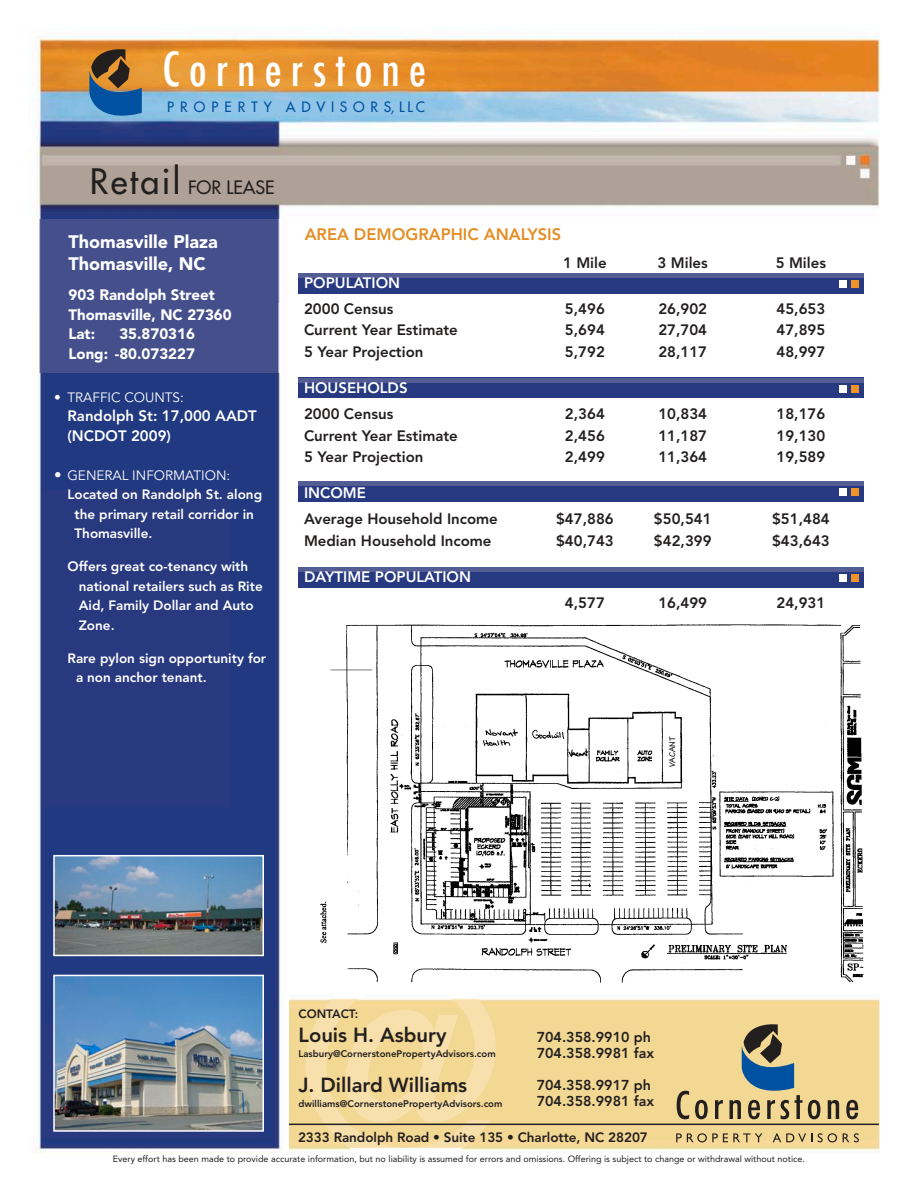
<style>
.page{position:relative;width:918px;height:1188px;background:#fff}
.page>*{position:absolute;margin:0;border:0;box-sizing:border-box;transform-origin:0 0}
.t1{font:500 condensed 45.75px "Futura";letter-spacing:.2em;color:#fff}
.t2{font:800 20.25px "Avenir";color:#231f1f}
.t3{font:900 18px "Avenir";color:#fff}
.t4{font:18px "Futura";color:#231f1f}
.t5{font:800 16.5px "Avenir";color:#e48e25}
.t6{font:800 15px "Avenir";color:#231f1f}
.t7{font:800 15px "Avenir";color:#fff}
.t8{font:900 15px "Avenir";color:#fff}
.t9{font:800 14.25px "Avenir";color:#231f1f}
.t10{font:13.95px "Futura";letter-spacing:.41em;color:#0051a0}
.t11{font:800 13.5px/19.5px "Avenir";color:#fff}
.t12{font:800 13.5px "Avenir";letter-spacing:-.005em;color:#231f1f}
.t13{font:13.5px "Avenir";color:#fff}
.t14{font:800 12px "Avenir";color:#231f1f}
.t15{font:800 9.6px "Avenir";color:#231f1f}
.t16{font:9px "Avenir";color:#231f1f}
.t17{font:700 9px "Tekton Pro";color:#231f1f}
.s1{font-size:34.2px}
.s2{font-weight:800}
.s3{font-weight:800;font-size:15px}
</style>
<div class="page">
<img style="left:29px;top:29px;width:851px;height:1124px">
<hr style="left:285px;top:996px;width:4px;height:162px;background:#fff">
<div style="left:299px;top:273px;width:565px;height:21px;background:#273980"></div>
<div style="left:299px;top:273px;width:565px;height:5px;background:#545c94"></div>
<div style="left:851px;top:281px;width:8px;height:7px;background:#f09427"></div>
<div style="left:840px;top:281px;width:7px;height:7px;background:#fff"></div>
<img style="left:306px;top:986px;width:190px;height:167px">
<svg style="left:89px;top:49px;width:53px;height:69px;background:#626662"></svg>
<svg style="left:677px;top:1091px;width:12px;height:28px"></svg>
<svg style="left:695px;top:1100px;width:13px;height:19px"></svg>
<svg style="left:715px;top:1100px;width:8px;height:19px"></svg>
<svg style="left:729px;top:1024px;width:91px;height:95px;background:#aba481"></svg>
<svg style="left:828px;top:1100px;width:11px;height:19px"></svg>
<svg style="left:846px;top:1100px;width:12px;height:19px"></svg>
<svg style="left:676px;top:1133px;width:87px;height:9px"></svg>
<svg style="left:773px;top:1133px;width:39px;height:9px"></svg>
<svg style="left:818px;top:1133px;width:19px;height:9px"></svg>
<svg style="left:843px;top:1133px;width:16px;height:9px"></svg>
<hr style="left:289px;top:1124px;width:590px;height:1px;background:#231f1f">
<div style="left:36px;top:219px;width:246px;height:85px;background:#444f8c"></div>
<img style="left:56px;top:978px;width:205px;height:151px">
<div style="left:53px;top:975px;width:211px;height:157px;border:2px solid #fff"></div>
<div style="left:36px;top:304px;width:246px;height:68px;background:#444f8c"></div>
<img style="left:56px;top:858px;width:205px;height:95px">
<div style="left:53px;top:855px;width:211px;height:101px;border:2px solid #fff"></div>
<div style="left:292px;top:298px;width:591px;height:362px;background:#fff"></div>
<img style="left:304px;top:624px;width:560px;height:362px">
<img style="left:298px;top:481px;width:566px;height:21px">
<div style="left:299px;top:482px;width:565px;height:20px;background:#273980"></div>
<hr style="left:299px;top:482px;width:565px;height:4px;background:#545c94">
<div style="left:851px;top:489px;width:8px;height:7px;background:#f09427"></div>
<div style="left:840px;top:489px;width:7px;height:7px;background:#fff"></div>
<img style="left:298px;top:567px;width:566px;height:21px">
<div style="left:299px;top:567px;width:565px;height:20px;background:#273980"></div>
<hr style="left:299px;top:567px;width:565px;height:4px;background:#545c94">
<div style="left:851px;top:574px;width:8px;height:7px;background:#f09427"></div>
<div style="left:840px;top:574px;width:7px;height:7px;background:#fff"></div>
<img style="left:298px;top:377px;width:566px;height:21px">
<div style="left:299px;top:378px;width:565px;height:20px;background:#273980"></div>
<hr style="left:299px;top:378px;width:565px;height:4px;background:#545c94">
<div style="left:851px;top:385px;width:8px;height:7px;background:#f09427"></div>
<div style="left:840px;top:385px;width:7px;height:7px;background:#fff"></div>
<div style="left:664px;top:725px;width:16px;height:54px;background:#fff"></div>
<p class="t1" style="left:163px;top:40px;width:265px">Cornerstone</p>
<p class="t10" style="left:167px;top:97px;width:260px">PROP ERTY ADVISORS, LLC</p>
<p class="t4" style="left:90px;top:175px;width:147px"><span class="s1">RETAIL</span> FOR LEASE</p>
<p class="t3" style="left:68px;top:231px;width:151px">Thomasville Plaza</p>
<p class="t3" style="left:68px;top:253px;width:139px">Thomasville, NC</p>
<p class="t8" style="left:68px;top:286px;width:148px">903 Randolph Street</p>
<p class="t8" style="left:68px;top:306px;width:165px">Thomasville, NC 27360</p>
<p class="t8" style="left:68px;top:325px;width:28px">Lat:</p>
<p class="t8" style="left:119px;top:325px;width:77px">35.870316</p>
<p class="t8" style="left:68px;top:345px;width:128px">Long: -80.073227</p>
<p class="t13" style="left:54px;top:389px;width:131px"><span class="s2">•</span> TRAFFIC COUNTS:</p>
<p class="t7" style="left:68px;top:407px;width:191px">Randolph St: 17,000 AADT</p>
<p class="t7" style="left:68px;top:427px;width:105px">(NCDOT 2009)</p>
<p class="t13" style="left:54px;top:467px;width:178px"><span class="s3">•</span> GENERAL I NFORMATION:</p>
<p class="t11" style="left:75px;top:485px;width:189px;text-indent:-7px">Located on Randolph St. along the primary retail corridor in<br>Thomasville.</p>
<p class="t11" style="left:79px;top:557px;width:186px;text-indent:-11px">Offers great co-tenancy with national retailers such as Rite<br>Aid, Family Dollar and Auto<br>Zone.</p>
<p class="t11" style="left:76px;top:648px;width:192px;text-indent:-9px">Rare pylon sign opportunity for a non anchor tenant.</p>
<p class="t5" style="left:305px;top:225px;width:258px">AREA DEMOGRAPHIC ANALYSIS</p>
<p class="t6" style="left:563px;top:254px;width:45px">1 Mile</p>
<p class="t6" style="left:658px;top:254px;width:52px">3 Miles</p>
<p class="t6" style="left:776px;top:254px;width:52px">5 Miles</p>
<p class="t7" style="left:304px;top:274px;width:98px">POPULATION</p>
<p class="t6" style="left:304px;top:300px;width:91px">2000 Census</p>
<p class="t6" style="left:565px;top:300px;width:41px">5,496</p>
<p class="t6" style="left:658px;top:300px;width:50px">26,902</p>
<p class="t6" style="left:776px;top:300px;width:50px">45,653</p>
<p class="t6" style="left:304px;top:321px;width:155px">Current Year Estimate</p>
<p class="t6" style="left:565px;top:321px;width:41px">5,694</p>
<p class="t6" style="left:658px;top:321px;width:50px">27,704</p>
<p class="t6" style="left:776px;top:321px;width:50px">47,895</p>
<p class="t6" style="left:304px;top:343px;width:121px">5 Year Projection</p>
<p class="t6" style="left:565px;top:343px;width:41px">5,792</p>
<p class="t6" style="left:658px;top:343px;width:50px">28,117</p>
<p class="t6" style="left:776px;top:343px;width:50px">48,997</p>
<p class="t7" style="left:304px;top:379px;width:105px">HOUSEHOLDS</p>
<p class="t6" style="left:304px;top:405px;width:91px">2000 Census</p>
<p class="t6" style="left:565px;top:405px;width:41px">2,364</p>
<p class="t6" style="left:658px;top:405px;width:50px">10,834</p>
<p class="t6" style="left:776px;top:405px;width:50px">18,176</p>
<p class="t6" style="left:304px;top:427px;width:155px">Current Year Estimate</p>
<p class="t6" style="left:565px;top:427px;width:41px">2,456</p>
<p class="t6" style="left:658px;top:427px;width:50px">11,187</p>
<p class="t6" style="left:776px;top:427px;width:50px">19,130</p>
<p class="t6" style="left:304px;top:448px;width:121px">5 Year Projection</p>
<p class="t6" style="left:565px;top:448px;width:41px">2,499</p>
<p class="t6" style="left:658px;top:448px;width:50px">11,364</p>
<p class="t6" style="left:776px;top:448px;width:50px">19,589</p>
<p class="t7" style="left:304px;top:484px;width:63px">INCOME</p>
<p class="t6" style="left:304px;top:510px;width:195px">Average Household Income</p>
<p class="t6" style="left:556px;top:510px;width:59px">$47,886</p>
<p class="t6" style="left:654px;top:510px;width:59px">$50,541</p>
<p class="t6" style="left:772px;top:510px;width:59px">$51,484</p>
<p class="t6" style="left:304px;top:532px;width:189px">Median Household Income</p>
<p class="t6" style="left:556px;top:532px;width:59px">$40,743</p>
<p class="t6" style="left:654px;top:532px;width:59px">$42,399</p>
<p class="t6" style="left:772px;top:532px;width:59px">$43,643</p>
<p class="t7" style="left:304px;top:568px;width:168px">DAYTIME POPULATION</p>
<p class="t6" style="left:565px;top:594px;width:41px">4,577</p>
<p class="t6" style="left:658px;top:594px;width:50px">16,499</p>
<p class="t6" style="left:776px;top:594px;width:50px">24,931</p>
<p class="t17" style="left:667px;top:767px;width:32px;rotate:-90deg">VACANT</p>
<p class="t14" style="left:298px;top:1006px;width:61px">CONTACT:</p>
<p class="t2" style="left:298px;top:1023px;width:150px">Louis H. Asbury</p>
<p class="t15" style="left:298px;top:1048px;width:199px">Lasbury@CornerstonePropertyAdvisors.com</p>
<p class="t2" style="left:298px;top:1073px;width:170px">J. Dillard Williams</p>
<p class="t15" style="left:298px;top:1098px;width:205px">dwilliams@CornerstonePropertyAdvisors.com</p>
<p class="t9" style="left:537px;top:1029px;width:116px">704.358.9910 ph</p>
<p class="t9" style="left:537px;top:1045px;width:119px">704.358.9981 fax</p>
<p class="t9" style="left:537px;top:1077px;width:116px">704.358.9917 ph</p>
<p class="t9" style="left:537px;top:1093px;width:119px">704.358.9981 fax</p>
<p class="t12" style="left:298px;top:1130px;width:351px">2333 Randolph Road • Suite 135 • Charlotte, NC 28207</p>
<p class="t16" style="left:113px;top:1153px;width:694px">Every effort has been made to provide accurate information, but no liability is assumed for errors and omissions. Offering is subject to change or withdrawal without notice.</p>
</div>
